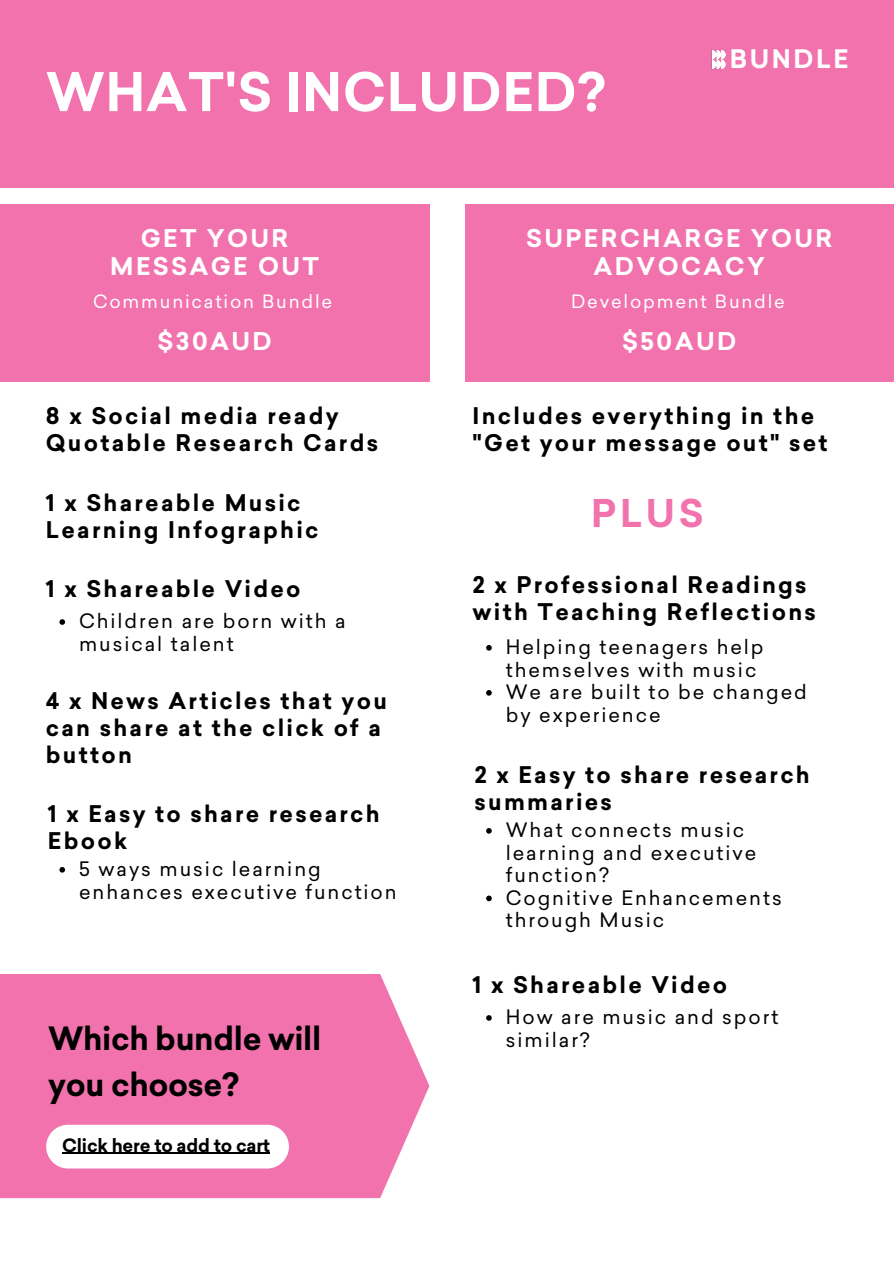
<style>
.page{position:relative;width:894px;height:1264px;background:#fff}
.page>*{position:absolute;margin:0;border:0;box-sizing:border-box;transform-origin:0 0}
.t1{font:700 52.2px "Sailec";letter-spacing:.015em;color:#fff}
.t2{font:700 37.5px "Sailec";color:#f172ac}
.t3{font:700 31.5px "Sailec";letter-spacing:-.01em;color:#000}
.t4{font:700 25.05px "Sailec";letter-spacing:.1em;color:#fff}
.t5{font:700 24px/28.2px "Sailec";letter-spacing:.1em;color:#fff;text-align:center}
.t6{font:700 22.5px/27px "Sailec";letter-spacing:.1em;color:#000}
.t7{font:19.5px/22.5px "Sailec";letter-spacing:.1em;color:#000}
.t8{font:18px "Sailec";letter-spacing:.1em;color:#fff}
.t9{font:700 18px "Sailec";letter-spacing:-.01em;color:#000}
</style>
<div class="page">
<div style="left:0;top:0;width:893px;height:187px;background:#f172ac"></div>
<div style="left:0;top:204px;width:429px;height:177px;background:#f172ac"></div>
<svg style="left:486px;top:645px;width:5px;height:5px"></svg>
<svg style="left:486px;top:690px;width:5px;height:5px"></svg>
<div style="left:465px;top:204px;width:428px;height:177px;background:#f172ac"></div>
<svg style="left:59px;top:619px;width:6px;height:6px"></svg>
<svg style="left:486px;top:828px;width:5px;height:5px"></svg>
<svg style="left:486px;top:895px;width:5px;height:6px"></svg>
<img style="left:711px;top:50px;width:15px;height:20px">
<svg style="left:59px;top:867px;width:6px;height:5px"></svg>
<svg style="left:486px;top:1015px;width:5px;height:5px"></svg>
<div style="left:0;top:974px;width:429px;height:224px;background:#f172ac"></div>
<div style="left:46px;top:1124px;width:243px;height:44px;background:#fff;border-radius:22px"></div>
<hr style="left:62px;top:1152px;width:208px;height:1px;background:#000">
<p class="t1" style="left:46px;top:62px;width:561px">WHAT'S INCLUDED?</p>
<h5 class="t4" style="left:729px;top:44px;width:120px">BUNDLE</h5>
<h4 class="t5" style="left:110px;top:225px;width:210px">GET YOUR<br>MESSAGE OUT</h4>
<p class="t8" style="left:93px;top:290px;width:240px">Communication Bundle</p>
<p class="t5" style="left:158px;top:328px;width:116px">$30AUD</p>
<h4 class="t6" style="left:46px;top:403px;width:333px">8 x Social media ready<br>Quotable Research Cards</h4>
<h1 class="t6" style="left:46px;top:489px;width:274px">1 x Shareable Music<br>Learning Infographic</h1>
<p class="t6" style="left:46px;top:576px;width:256px">1 x Shareable Video</p>
<h5 class="t7" style="left:79px;top:610px;width:268px">Children are born with a musical talent</h5>
<p class="t6" style="left:46px;top:687px;width:342px">4 x News Articles that you can share at the click of a button</p>
<p class="t6" style="left:48px;top:801px;width:333px">1 x Easy to share research<br>Ebook</p>
<p class="t7" style="left:79px;top:858px;width:319px">5 ways music learning enhances executive function</p>
<h5 class="t5" style="left:526px;top:225px;width:308px">SUPERCHARGE YOUR<br>ADVOCACY</h5>
<h5 class="t8" style="left:571px;top:290px;width:215px">Development Bundle</h5>
<h5 class="t5" style="left:622px;top:328px;width:116px">$50AUD</h5>
<p class="t6" style="left:472px;top:403px;width:356px">Includes everything in the "Get your message out" set</p>
<h5 class="t2" style="left:591px;top:492px;width:114px">PLUS</h5>
<h4 class="t6" style="left:472px;top:572px;width:345px">2 x Professional Readings with Teaching Reflections</h4>
<p class="t7" style="left:505px;top:636px;width:259px">Helping teenagers help themselves with music</p>
<p class="t7" style="left:505px;top:681px;width:302px">We are built to be changed by experience</p>
<h5 class="t6" style="left:474px;top:762px;width:336px">2 x Easy to share research summaries</h5>
<p class="t7" style="left:505px;top:819px;width:252px">What connects music learning and executive function?</p>
<h5 class="t7" style="left:505px;top:886px;width:277px">Cognitive Enhancements through Music</h5>
<h3 class="t6" style="left:472px;top:971px;width:256px">1 x Shareable Video</h3>
<p class="t7" style="left:505px;top:1006px;width:274px">How are music and sport</p>
<h6 class="t3" style="left:48px;top:1019px;width:274px">Which bundle will</h6>
<p class="t7" style="left:505px;top:1028px;width:85px">similar?</p>
<h6 class="t3" style="left:48px;top:1066px;width:192px">you choose?</h6>
<h5 class="t9" style="left:62px;top:1134px;width:209px">Click here to add to cart</h5>
</div>
